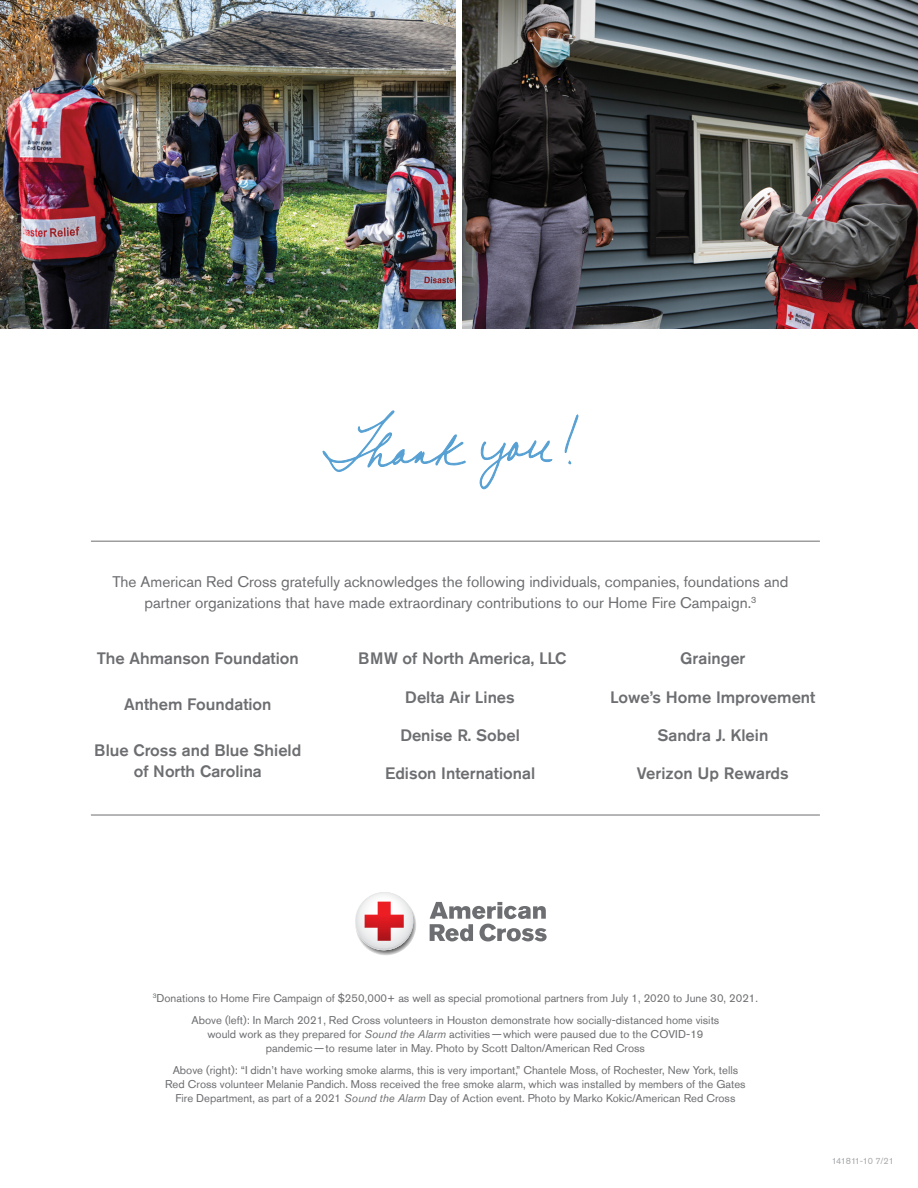
<style>
.page{position:relative;width:918px;height:1188px;background:#fff}
.page>*{position:absolute;margin:0;border:0;box-sizing:border-box;transform-origin:0 0}
.ADGP_List{font:500 16.5px/21px "Akzidenz Grotesk Std";color:#6d6e71;text-align:center}
.Body_Text{font:15.3px/21px "Akzidenz Grotesk Std";color:#6d6e71;text-align:center}
.t1{font:11.25px/13.8px "Akzidenz Grotesk Std";color:#6d6e71;text-align:center}
.t2{font:9px "Akzidenz Grotesk Std";letter-spacing:-.03em;color:#a7a9ac}
.s1{font-style:italic}
</style>
<div class="page">
<svg style="left:355px;top:892px;width:61px;height:63px"></svg>
<svg style="left:430px;top:902px;width:117px;height:39px"></svg>
<hr style="left:91px;top:815px;width:729px;height:1px;background:#6d6e71">
<img style="left:0;top:0;width:455px;height:329px">
<hr style="left:91px;top:541px;width:729px;height:1px;background:#6d6e71">
<svg style="left:323px;top:410px;width:143px;height:62px"></svg>
<svg style="left:479px;top:440px;width:73px;height:50px"></svg>
<svg style="left:565px;top:414px;width:13px;height:51px"></svg>
<img style="left:462px;top:0;width:456px;height:329px">
<p class="Body_Text" style="left:112px;top:571px;width:678px">The American Red Cross gratefully acknowledges the following individuals, companies, foundations and partner organizations that have made extraordinary contributions to our Home Fire Campaign.<sup>3</sup></p>
<p class="ADGP_List" style="left:97px;top:648px;width:203px">The Ahmanson Foundation</p>
<p class="ADGP_List" style="left:124px;top:694px;width:149px">Anthem Foundation</p>
<p class="ADGP_List" style="left:94px;top:740px;width:209px">Blue Cross and Blue Shield of North Carolina</p>
<p class="ADGP_List" style="left:358px;top:648px;width:210px">BMW of North America, LLC</p>
<p class="ADGP_List" style="left:405px;top:686px;width:111px">Delta Air Lines</p>
<p class="ADGP_List" style="left:400px;top:724px;width:121px">Denise R. Sobel</p>
<p class="ADGP_List" style="left:385px;top:762px;width:152px">Edison International</p>
<p class="ADGP_List" style="left:680px;top:648px;width:67px">Grainger</p>
<p class="ADGP_List" style="left:610px;top:686px;width:207px">Lowe’s Home Improvement</p>
<p class="ADGP_List" style="left:657px;top:724px;width:112px">Sandra J. Klein</p>
<p class="ADGP_List" style="left:637px;top:762px;width:153px">Verizon Up Rewards</p>
<p class="t1" style="left:153px;top:991px;width:607px"><sup>3</sup>Donations to Home Fire Campaign of $250,000+ as well as special promotional partners from July 1, 2020 to June 30, 2021.</p>
<p class="t1" style="left:192px;top:1013px;width:529px">Above (left): In March 2021, Red Cross volunteers in Houston demonstrate how socially-distanced home visits would work as they prepared for <span class="s1">Sound the Alarm</span> activities—which were paused due to the COVID-19 pandemic—to resume later in May. Photo by Scott Dalton/American Red Cross</p>
<p class="t1" style="left:165px;top:1063px;width:582px">Above (right): “I didn’t have working smoke alarms, this is very important,” Chantele Moss, of Rochester, New York, tells<br>Red Cross volunteer Melanie Pandich. Moss received the free smoke alarm, which was installed by members of the Gates<br>Fire Department, as part of a 2021 <span class="s1">Sound the Alarm</span> Day of Action event. Photo by Marko Kokic/American Red Cross</p>
<p class="t2" style="left:832px;top:1156px;width:64px">141811-10 7/21</p>
</div>
